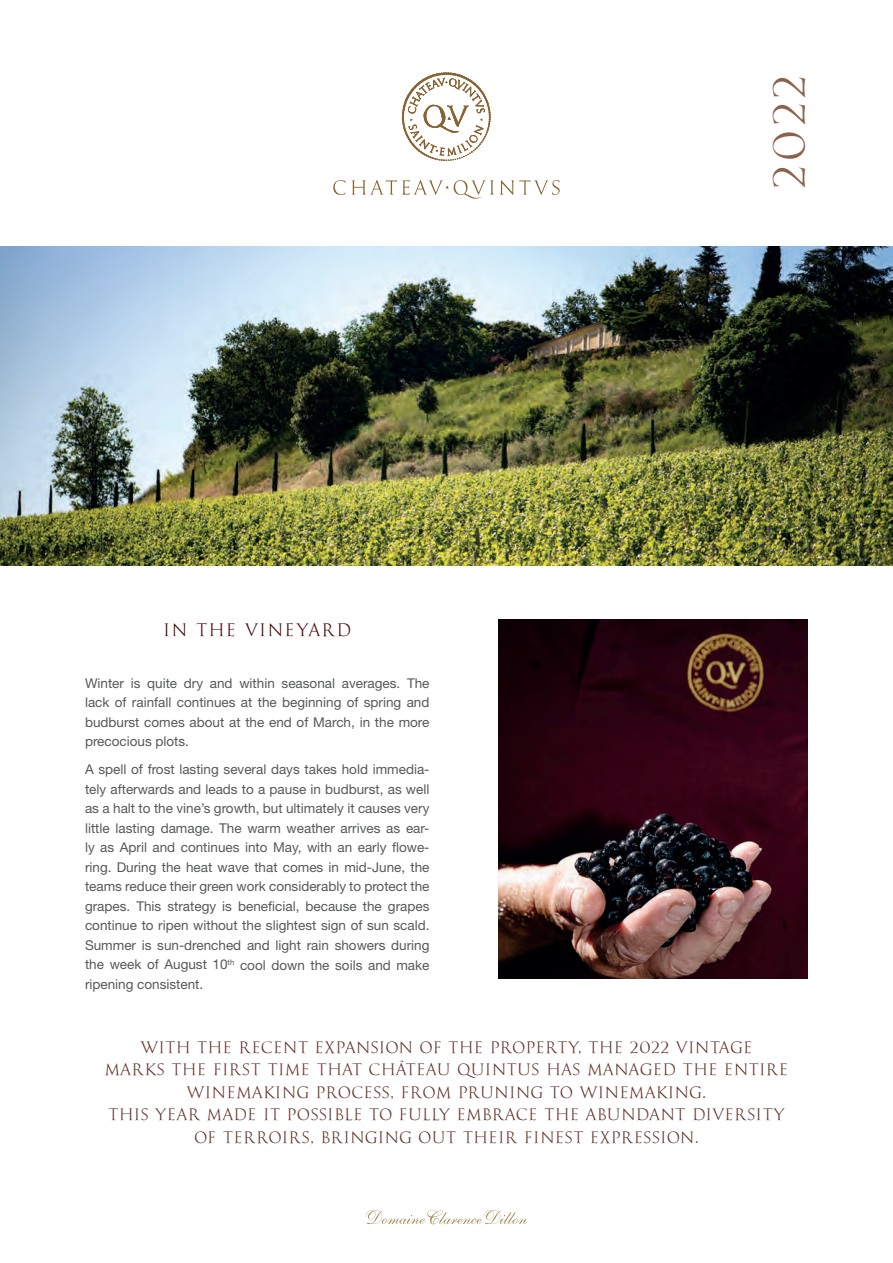
<style>
.page{position:relative;width:893px;height:1263px;background:#fff}
.page>*{position:absolute;margin:0;border:0;box-sizing:border-box;transform-origin:0 0}
.t1{font:45px "Goudy Trajan";color:#8b634c}
.t2{font:18px "Goudy Trajan";letter-spacing:.1em;color:#460a06}
.t3{font:16.5px/22.5px "Goudy Trajan";letter-spacing:.05em;color:#633229;text-align:center}
.t4{font:13.5px/19.5px "Helvetica Neue LT Std";color:#57585a;text-align:justify}
</style>
<div class="page">
<img style="left:0;top:247px;width:893px;height:319px">
<svg style="left:366px;top:1210px;width:161px;height:16px"></svg>
<svg style="left:402px;top:72px;width:89px;height:89px"></svg>
<svg style="left:333px;top:180px;width:12px;height:15px"></svg>
<svg style="left:351px;top:180px;width:143px;height:19px"></svg>
<svg style="left:500px;top:180px;width:60px;height:15px"></svg>
<img style="left:499px;top:620px;width:309px;height:359px">
<h2 class="t2" style="left:163px;top:620px;width:189px">IN THE VINEYARD</h2>
<p class="t4" style="left:85px;top:673px;width:346px">Winter is quite dry and within seasonal averages. The lack of rainfall continues at the beginning of spring and budburst comes about at the end of March, in the more precocious plots.</p>
<p class="t4" style="left:85px;top:760px;width:346px">A spell of frost lasting several days takes hold immedia&shy;tely afterwards and leads to a pause in budburst, as well as a halt to the vine’s growth, but ultimately it causes very little lasting damage. The warm weather arrives as ear&shy;ly as April and continues into May, with an early flowe&shy;ring. During the heat wave that comes in mid-June, the teams reduce their green work considerably to protect the grapes. This strategy is beneficial, because the grapes continue to ripen without the slightest sign of sun scald.<br>Summer is sun-drenched and light rain showers during the week of August 10<sup>th</sup> cool down the soils and make ripening consistent.</p>
<h1 class="t1" style="left:764px;top:188px;width:115px;rotate:-90deg">2022</h1>
<p class="t3" style="left:105px;top:1036px;width:685px">WITH THE RECENT EXPANSION OF THE PROPERTY, THE 2022 VINTAGE<br>MARKS THE FIRST TIME THAT CHÂTEAU QUINTUS HAS MANAGED THE ENTIRE WINEMAKING PROCESS, FROM PRUNING TO WINEMAKING.<br>THIS YEAR MADE IT POSSIBLE TO FULLY EMBRACE THE ABUNDANT DIVERSITY OF TERROIRS, BRINGING OUT THEIR FINEST EXPRESSION.</p>
</div>
